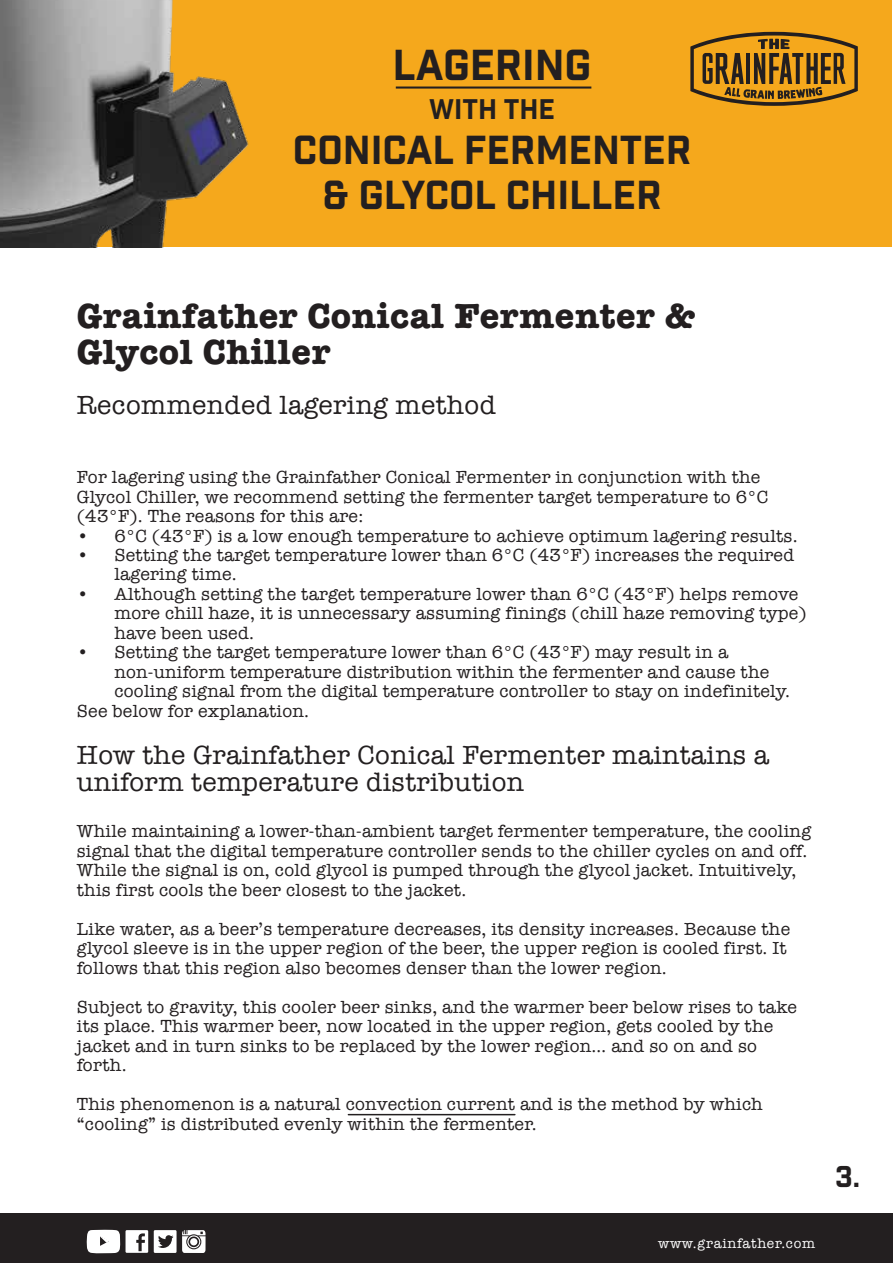
<style>
.page{position:relative;width:893px;height:1263px;background:#fff}
.page>*{position:absolute;margin:0;border:0;box-sizing:border-box;transform-origin:0 0}
.t1{font:42px "Industry Inc Base";color:#231f20}
.t2{font:39.3px/45px "Industry Inc Base";color:#231f20;text-align:center}
.t3{font:700 36px/36px "American Typewriter";letter-spacing:.015em;color:#231f20}
.t4{font:29.1px "Industry Inc Base";color:#231f20}
.t5{font:27.6px "Industry Inc Base";color:#231f20}
.t6{font:27px/27px "American Typewriter";letter-spacing:.015em;color:#231f20}
.t7{font:18px/19.5px "American Typewriter";letter-spacing:.015em;color:#231f20}
.t8{font:13.95px "American Typewriter";letter-spacing:.05em;color:#fff}
</style>
<div class="page">
<div style="left:0;top:1213px;width:893px;height:50px;background:#231f20"></div>
<svg style="left:87px;top:1229px;width:33px;height:24px"></svg>
<svg style="left:126px;top:1230px;width:22px;height:23px"></svg>
<svg style="left:154px;top:1230px;width:52px;height:23px"></svg>
<div style="left:190px;top:1238px;width:7px;height:7px;background:#fff;border-radius:50%"></div>
<div style="left:0;top:0;width:892px;height:247px;background:#f5a81c"></div>
<svg style="left:690px;top:32px;width:168px;height:74px"></svg>
<img style="left:0;top:0;width:249px;height:248px">
<hr style="left:348px;top:1114px;width:167px;height:1px;background:#231f20">
<hr style="left:396px;top:87px;width:195px;height:2px;background:#231f20">
<h1 class="t1" style="left:393px;top:39px;width:200px">LAGERING</h1>
<h3 class="t5" style="left:429px;top:92px;width:127px">WITH THE</h3>
<h2 class="t2" style="left:293px;top:129px;width:400px">CONICAL FERMENTER &amp; GLYCOL CHILLER</h2>
<h3 class="t3" style="left:77px;top:297px;width:620px">Grainfather Conical Fermenter &amp;<br>Glycol Chiller</h3>
<h3 class="t6" style="left:77px;top:391px;width:421px">Recommended lagering method</h3>
<p class="t7" style="left:77px;top:467px;width:693px">For lagering using the Grainfather Conical Fermenter in conjunction with the<br>Glycol Chiller, we recommend setting the fermenter target temperature to 6°C (43°F). The reasons for this are:</p>
<p class="t7" style="left:77px;top:525px;width:722px">• 6°C (43°F) is a low enough temperature to achieve optimum lagering results.</p>
<p class="t7" style="left:114px;top:545px;width:681px;text-indent:-38px">• Setting the target temperature lower than 6°C (43°F) increases the required lagering time.</p>
<p class="t7" style="left:114px;top:584px;width:694px;text-indent:-38px">• Although setting the target temperature lower than 6°C (43°F) helps remove more chill haze, it is unnecessary assuming finings (chill haze removing type) have been used.</p>
<p class="t7" style="left:77px;top:642px;width:653px">• Setting the target temperature lower than 6°C (43°F) may result in a</p>
<p class="t7" style="left:114px;top:662px;width:656px">non-uniform temperature distribution within the fermenter and cause the</p>
<p class="t7" style="left:114px;top:681px;width:677px">cooling signal from the digital temperature controller to stay on indefinitely.</p>
<p class="t7" style="left:77px;top:701px;width:234px">See below for explanation.</p>
<h3 class="t6" style="left:77px;top:740px;width:694px">How the Grainfather Conical Fermenter maintains a uniform temperature distribution</h3>
<p class="t7" style="left:77px;top:821px;width:736px">While maintaining a lower-than-ambient target fermenter temperature, the cooling signal that the digital temperature controller sends to the chiller cycles on and off.<br>While the signal is on, cold glycol is pumped through the glycol jacket. Intuitively, this first cools the beer closest to the jacket.</p>
<p class="t7" style="left:77px;top:918px;width:715px">Like water, as a beer’s temperature decreases, its density increases. Because the glycol sleeve is in the upper region of the beer, the upper region is cooled first. It follows that this region also becomes denser than the lower region.</p>
<p class="t7" style="left:77px;top:996px;width:722px">Subject to gravity, this cooler beer sinks, and the warmer beer below rises to take its place. This warmer beer, now located in the upper region, gets cooled by the jacket and in turn sinks to be replaced by the lower region… and so on and so forth.</p>
<p class="t7" style="left:77px;top:1094px;width:687px">This phenomenon is a natural convection current and is the method by which “cooling” is distributed evenly within the fermenter.</p>
<p class="t8" style="left:658px;top:1233px;width:159px">www.grainfather.com</p>
<h3 class="t4" style="left:835px;top:1159px;width:27px">3.</h3>
</div>
